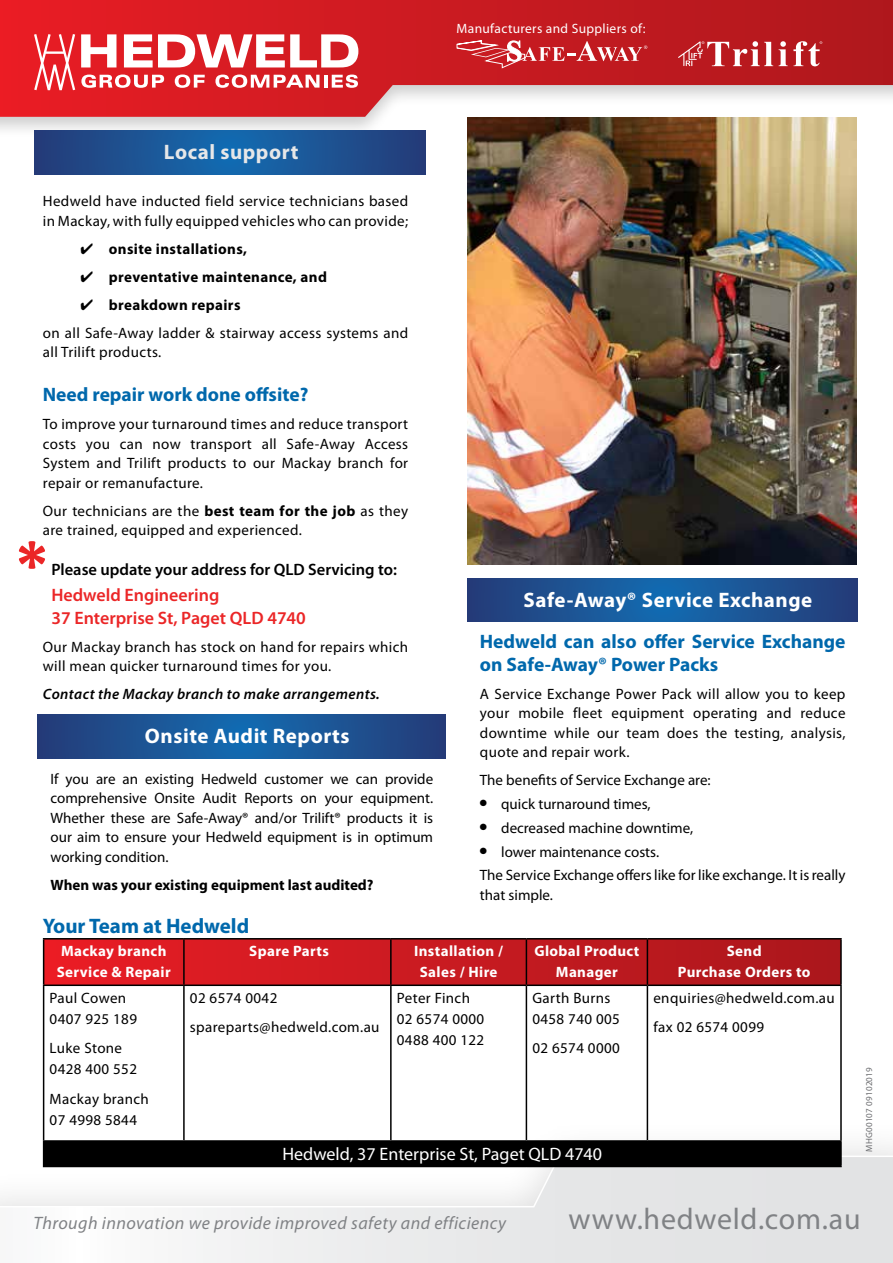
<style>
.page{position:relative;width:893px;height:1263px;background:#fff}
.page>*{position:absolute;margin:0;border:0;box-sizing:border-box;transform-origin:0 0}
.t1{font:700 72px "Calibri";color:#eb2627}
.t2{font:30px "Myriad Pro";letter-spacing:.025em;color:#808285}
.t3{font:700 21px "Myriad Pro";letter-spacing:.025em;color:#fff}
.t4{font:700 21px "Myriad Pro";color:#0068ac}
.t5{font:700 21px "Myriad Pro";letter-spacing:.025em;color:#e6e7e8}
.t6{font:700 19.5px/22.5px "Myriad Pro";color:#0068ac}
.t7{font:italic 18px "Myriad Pro";letter-spacing:.025em;color:#808285}
.t8{font:600 18px/22.5px "Myriad Pro";color:#eb2627}
.t9{font:18px "Myriad Pro";color:#fff}
.t10{font:600 16.5px "Myriad Pro";color:#000}
.t11{font:15px/19.5px "Myriad Pro";letter-spacing:.025em;color:#000}
.t12{font:15px/23.7px "Myriad Pro";color:#000}
.t13{font:700 15px/21px "Myriad Pro";letter-spacing:.025em;color:#fff;text-align:center}
.t14{font:700 15px "Myriad Pro";letter-spacing:.015em;color:#000}
.t15{font:italic 600 15px "Myriad Pro";letter-spacing:.025em;color:#000}
.t16{font:13.5px "Myriad Pro";letter-spacing:.025em;color:#fff}
.t17{font:9px "Myriad Pro";letter-spacing:.025em;color:#6d6e71}
.s1{font-weight:700}
</style>
<div class="page">
<div style="left:0;top:0;width:893px;height:138px;background:#000;opacity:.2"></div>
<svg style="left:0;top:0;width:893px;height:117px;background:#d4464b"></svg>
<svg style="left:0;top:1155px;width:893px;height:108px"></svg>
<svg style="left:81px;top:75px;width:83px;height:13px"></svg>
<svg style="left:175px;top:75px;width:30px;height:13px"></svg>
<svg style="left:215px;top:75px;width:143px;height:13px"></svg>
<svg style="left:81px;top:34px;width:35px;height:33px"></svg>
<svg style="left:124px;top:34px;width:234px;height:33px"></svg>
<svg style="left:34px;top:34px;width:41px;height:56px"></svg>
<svg style="left:457px;top:40px;width:190px;height:28px;background:#ce4449"></svg>
<svg style="left:678px;top:41px;width:95px;height:25px"></svg>
<svg style="left:779px;top:41px;width:43px;height:25px"></svg>
<svg style="left:34px;top:131px;width:391px;height:43px;background:#1c5293"></svg>
<svg style="left:44px;top:939px;width:796px;height:45px;background:#c61920"></svg>
<div style="left:44px;top:1141px;width:797px;height:25px;background:#000"></div>
<hr style="left:43px;top:938px;width:141px;height:1px;background:#000">
<hr style="left:43px;top:939px;width:1px;height:45px;background:#000">
<hr style="left:184px;top:938px;width:207px;height:1px;background:#000">
<hr style="left:183px;top:939px;width:2px;height:45px;background:#000">
<hr style="left:391px;top:938px;width:135px;height:1px;background:#000">
<hr style="left:390px;top:939px;width:2px;height:45px;background:#000">
<hr style="left:526px;top:938px;width:121px;height:1px;background:#000">
<hr style="left:526px;top:939px;width:1px;height:45px;background:#000">
<hr style="left:647px;top:938px;width:195px;height:1px;background:#000">
<hr style="left:647px;top:939px;width:1px;height:45px;background:#000">
<hr style="left:840px;top:939px;width:2px;height:45px;background:#000">
<hr style="left:43px;top:984px;width:141px;height:2px;background:#000">
<hr style="left:43px;top:986px;width:1px;height:154px;background:#000">
<hr style="left:184px;top:984px;width:207px;height:2px;background:#000">
<hr style="left:183px;top:986px;width:2px;height:154px;background:#000">
<hr style="left:391px;top:984px;width:135px;height:2px;background:#000">
<hr style="left:390px;top:986px;width:2px;height:154px;background:#000">
<hr style="left:526px;top:984px;width:121px;height:2px;background:#000">
<hr style="left:526px;top:986px;width:1px;height:154px;background:#000">
<hr style="left:647px;top:984px;width:195px;height:2px;background:#000">
<hr style="left:647px;top:986px;width:1px;height:154px;background:#000">
<hr style="left:840px;top:986px;width:2px;height:154px;background:#000">
<hr style="left:43px;top:1140px;width:141px;height:2px;background:#000">
<svg style="left:43px;top:1142px;width:1px;height:24px"></svg>
<hr style="left:184px;top:1140px;width:207px;height:2px;background:#000">
<hr style="left:391px;top:1140px;width:135px;height:2px;background:#000">
<hr style="left:526px;top:1140px;width:121px;height:2px;background:#000">
<hr style="left:647px;top:1140px;width:195px;height:2px;background:#000">
<hr style="left:840px;top:1142px;width:2px;height:24px;background:#000">
<hr style="left:43px;top:1166px;width:141px;height:1px;background:#000">
<hr style="left:184px;top:1166px;width:207px;height:1px;background:#000">
<hr style="left:391px;top:1166px;width:135px;height:1px;background:#000">
<hr style="left:526px;top:1166px;width:121px;height:1px;background:#000">
<hr style="left:647px;top:1166px;width:195px;height:1px;background:#000">
<img style="left:468px;top:118px;width:388px;height:446px">
<svg style="left:468px;top:578px;width:390px;height:44px;background:#1c5293"></svg>
<svg style="left:38px;top:714px;width:408px;height:44px;background:#1c5293"></svg>
<p class="t16" style="left:457px;top:20px;width:190px">Manufacturers and Suppliers of:</p>
<h3 class="t5" style="left:164px;top:138px;width:136px">Local support</h3>
<p class="t11" style="left:43px;top:191px;width:367px">Hedweld have inducted field service technicians based in Mackay, with fully equipped vehicles who can provide;</p>
<p class="t14" style="left:80px;top:239px;width:168px">✔ onsite installations,</p>
<p class="t14" style="left:80px;top:267px;width:248px">✔ preventative maintenance, and</p>
<p class="t11" style="left:43px;top:290px;width:367px;line-height:28px;text-indent:38px">✔ <span class="s1">breakdown repairs<br></span>on all Safe-Away ladder &amp; stairway access systems and</p>
<p class="t11" style="left:43px;top:342px;width:120px">all Trilift products.</p>
<h3 class="t6" style="left:43px;top:383px;width:267px">Need repair work done offsite?</h3>
<p class="t11" style="left:43px;top:414px;width:367px;text-align:justify">To improve your turnaround times and reduce transport costs you can now transport all Safe-Away Access System and Trilift products to our Mackay branch for repair or remanufacture.</p>
<p class="t11" style="left:43px;top:501px;width:367px">Our technicians are the <span class="s1">best team for the job</span> as they are trained, equipped and experienced.</p>
<p class="t10" style="left:51px;top:558px;width:347px">Please update your address for QLD Servicing to:</p>
<p class="t8" style="left:51px;top:584px;width:256px">Hedweld Engineering<br>37 Enterprise St, Paget QLD 4740</p>
<p class="t11" style="left:43px;top:637px;width:367px">Our Mackay branch has stock on hand for repairs which will mean quicker turnaround times for you.</p>
<p class="t15" style="left:43px;top:685px;width:338px">Contact the Mackay branch to make arrangements.</p>
<h1 class="t1" style="left:14px;top:516px;width:37px">*</h1>
<h3 class="t3" style="left:145px;top:722px;width:206px">Onsite Audit Reports</h3>
<p class="t11" style="left:50px;top:768px;width:384px;text-align:justify">If you are an existing Hedweld customer we can provide comprehensive Onsite Audit Reports on your equipment.<br>Whether these are Safe-Away® and/or Trilift® products it is our aim to ensure your Hedweld equipment is in optimum working condition.</p>
<p class="t14" style="left:50px;top:875px;width:325px">When was your existing equipment last audited?</p>
<h3 class="t3" style="left:523px;top:586px;width:290px">Safe-Away® Service Exchange</h3>
<h3 class="t6" style="left:480px;top:630px;width:367px">Hedweld can also offer Service Exchange on Safe-Away® Power Packs</h3>
<p class="t11" style="left:480px;top:684px;width:367px;text-align:justify">A Service Exchange Power Pack will allow you to keep your mobile fleet equipment operating and reduce downtime while our team does the testing, analysis, quote and repair work.</p>
<p class="t12" style="left:480px;top:768px;width:232px">The benefits of Service Exchange are:</p>
<p class="t12" style="left:480px;top:792px;width:172px">● quick turnaround times,</p>
<p class="t12" style="left:480px;top:816px;width:215px">● decreased machine downtime,</p>
<p class="t12" style="left:480px;top:839px;width:367px">● lower maintenance costs.<br>The Service Exchange offers like for like exchange. It is really</p>
<p class="t12" style="left:480px;top:883px;width:75px">that simple.</p>
<h3 class="t4" style="left:43px;top:912px;width:208px">Your Team at Hedweld</h3>
<p class="t13" style="left:57px;top:940px;width:116px;text-align:left">Mackay branch<br>Service &amp; Repair</p>
<p class="t13" style="left:249px;top:940px;width:81px">Spare Parts</p>
<p class="t13" style="left:414px;top:940px;width:91px">Installation /<br>Sales / Hire</p>
<p class="t13" style="left:534px;top:940px;width:107px">Global Product<br>Manager</p>
<p class="t13" style="left:678px;top:940px;width:134px">Send<br>Purchase Orders to</p>
<p class="t11" style="left:50px;top:987px;width:89px;line-height:21px">Paul Cowen<br>0407 925 189</p>
<p class="t11" style="left:50px;top:1037px;width:89px;line-height:21px">Luke Stone<br>0428 400 552</p>
<p class="t11" style="left:50px;top:1088px;width:101px;line-height:21px">Mackay branch<br>07 4998 5844</p>
<p class="t11" style="left:190px;top:982px;width:191px;line-height:29.5px">02 6574 0042 spareparts@hedweld.com.au</p>
<p class="t11" style="left:397px;top:987px;width:89px;line-height:21px">Peter Finch<br>02 6574 0000<br>0488 400 122</p>
<p class="t11" style="left:532px;top:987px;width:89px;line-height:21px">Garth Burns<br>0458 740 005</p>
<p class="t11" style="left:532px;top:1038px;width:89px">02 6574 0000</p>
<p class="t11" style="left:653px;top:982px;width:183px;line-height:29.5px">enquiries@hedweld.com.au fax 02 6574 0099</p>
<p class="t9" style="left:283px;top:1143px;width:321px">Hedweld, 37 Enterprise St, Paget QLD 4740</p>
<p class="t17" style="left:863px;top:1152px;width:86px;rotate:-90deg">MHG00107 09102019</p>
<p class="t7" style="left:33px;top:1211px;width:474px">Through innovation we provide improved safety and efficiency</p>
<h2 class="t2" style="left:569px;top:1201px;width:294px">www.hedweld.com.au</h2>
</div>
